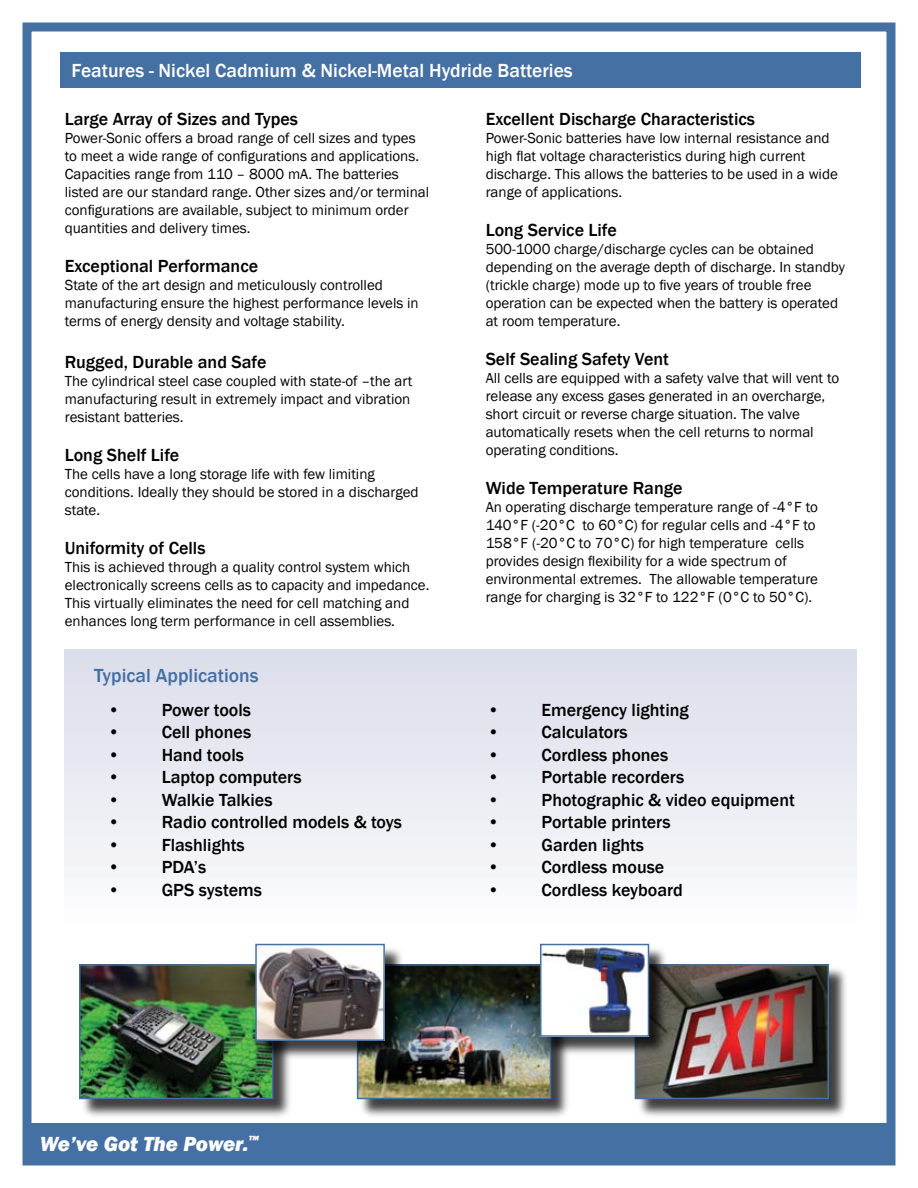
<style>
.page{position:relative;width:918px;height:1188px;background:#fff}
.page>*{position:absolute;margin:0;border:0;box-sizing:border-box;transform-origin:0 0}
.t1{font:italic 800 21px "Franklin Gothic";letter-spacing:-.005em;color:#fff}
.t2{font:500 19.5px "Franklin Gothic";color:#fff}
.t3{font:500 19.5px "Franklin Gothic";color:#4570a3}
.t4{font:500 18px "Franklin Gothic";color:#000}
.t5{font:15px/18px "Franklin Gothic";color:#000}
</style>
<div class="page">
<div style="left:22px;top:22px;width:874px;height:1144px;border:9px solid #4570a3"></div>
<div style="left:27px;top:1123px;width:864px;height:38px;background:#4570a3"></div>
<div style="left:61px;top:53px;width:800px;height:35px;background:#4570a3"></div>
<div style="left:64px;top:649px;width:793px;height:281px;background:linear-gradient(to bottom,#dadde9,#fcfcfd)"></div>
<div style="left:81px;top:966px;width:213px;height:153px;background:#000;opacity:.75"></div>
<img style="left:82px;top:967px;width:188px;height:129px">
<div style="left:79px;top:964px;width:194px;height:135px;border:2px solid #4570a3"></div>
<div style="left:358px;top:966px;width:214px;height:153px;background:#000;opacity:.75"></div>
<img style="left:360px;top:967px;width:188px;height:129px">
<div style="left:357px;top:964px;width:194px;height:135px;border:2px solid #4570a3"></div>
<div style="left:636px;top:966px;width:213px;height:153px;background:#000;opacity:.75"></div>
<img style="left:638px;top:967px;width:188px;height:129px">
<div style="left:635px;top:964px;width:194px;height:135px;border:2px solid #4570a3"></div>
<div style="left:257px;top:945px;width:148px;height:116px;background:#000;opacity:.75"></div>
<img style="left:258px;top:947px;width:124px;height:91px">
<div style="left:255px;top:944px;width:130px;height:97px;border:2px solid #4570a3"></div>
<div style="left:542px;top:945px;width:127px;height:112px;background:#000;opacity:.75"></div>
<img style="left:543px;top:947px;width:103px;height:87px">
<div style="left:540px;top:944px;width:109px;height:93px;border:2px solid #4570a3"></div>
<h2 class="t2" style="left:72px;top:59px;width:503px">Features - Nickel Cadmium &amp; Nickel-Metal Hydride Batteries</h2>
<p class="t4" style="left:65px;top:108px;width:235px">Large Array of Sizes and Types</p>
<p class="t5" style="left:65px;top:128px;width:366px">Power-Sonic offers a broad range of cell sizes and types to meet a wide range of configurations and applications.<br>Capacities range from 110 – 8000 mA. The batteries listed are our standard range. Other sizes and/or terminal configurations are available, subject to minimum order quantities and delivery times.</p>
<p class="t4" style="left:65px;top:255px;width:195px">Exceptional Performance</p>
<p class="t5" style="left:65px;top:275px;width:355px">State of the art design and meticulously controlled manufacturing ensure the highest performance levels in terms of energy density and voltage stability.</p>
<p class="t4" style="left:65px;top:351px;width:203px">Rugged, Durable and Safe</p>
<p class="t5" style="left:65px;top:371px;width:349px">The cylindrical steel case coupled with state-of –the art manufacturing result in extremely impact and vibration resistant batteries.</p>
<p class="t4" style="left:65px;top:444px;width:116px">Long Shelf Life</p>
<p class="t5" style="left:65px;top:464px;width:355px">The cells have a long storage life with few limiting conditions. Ideally they should be stored in a discharged state.</p>
<p class="t4" style="left:65px;top:537px;width:142px">Uniformity of Cells</p>
<p class="t5" style="left:65px;top:557px;width:366px">This is achieved through a quality control system which electronically screens cells as to capacity and impedance.<br>This virtually eliminates the need for cell matching and enhances long term performance in cell assemblies.</p>
<h2 class="t3" style="left:94px;top:664px;width:166px">Typical Applications</h2>
<p class="t4" style="left:108px;top:699px;width:145px">• Power tools</p>
<p class="t4" style="left:108px;top:722px;width:145px">• Cell phones</p>
<p class="t4" style="left:108px;top:744px;width:138px">• Hand tools</p>
<p class="t4" style="left:108px;top:767px;width:195px">• Laptop computers</p>
<p class="t4" style="left:108px;top:789px;width:166px">• Walkie Talkies</p>
<p class="t4" style="left:108px;top:812px;width:296px">• Radio controlled models &amp; toys</p>
<p class="t4" style="left:108px;top:834px;width:139px">• Flashlights</p>
<p class="t4" style="left:108px;top:857px;width:100px">• PDA’s</p>
<p class="t4" style="left:108px;top:879px;width:156px">• GPS systems</p>
<p class="t4" style="left:486px;top:108px;width:271px">Excellent Discharge Characteristics</p>
<p class="t5" style="left:486px;top:128px;width:354px">Power-Sonic batteries have low internal resistance and high flat voltage characteristics during high current discharge. This allows the batteries to be used in a wide range of applications.</p>
<p class="t4" style="left:486px;top:219px;width:133px">Long Service Life</p>
<p class="t5" style="left:486px;top:239px;width:361px">500-1000 charge/discharge cycles can be obtained depending on the average depth of discharge. In standby (trickle charge) mode up to five years of trouble free operation can be expected when the battery is operated at room temperature.</p>
<p class="t4" style="left:486px;top:348px;width:185px">Self Sealing Safety Vent</p>
<p class="t5" style="left:486px;top:368px;width:355px">All cells are equipped with a safety valve that will vent to release any excess gases generated in an overcharge, short circuit or reverse charge situation. The valve automatically resets when the cell returns to normal operating conditions.</p>
<p class="t4" style="left:486px;top:477px;width:198px">Wide Temperature Range</p>
<p class="t5" style="left:486px;top:497px;width:334px">An operating discharge temperature range of -4°F to 140°F (-20°C to 60°C) for regular cells and -4°F to 158°F (-20°C to 70°C) for high temperature cells provides design flexibility for a wide spectrum of environmental extremes. The allowable temperature range for charging is 32°F to 122°F (0°C to 50°C).</p>
<p class="t4" style="left:488px;top:699px;width:203px">• Emergency lighting</p>
<p class="t4" style="left:488px;top:722px;width:142px">• Calculators</p>
<p class="t4" style="left:488px;top:744px;width:182px">• Cordless phones</p>
<p class="t4" style="left:488px;top:767px;width:198px">• Portable recorders</p>
<p class="t4" style="left:488px;top:789px;width:309px">• Photographic &amp; video equipment</p>
<p class="t4" style="left:488px;top:812px;width:185px">• Portable printers</p>
<p class="t4" style="left:488px;top:834px;width:158px">• Garden lights</p>
<p class="t4" style="left:488px;top:857px;width:178px">• Cordless mouse</p>
<p class="t4" style="left:488px;top:879px;width:197px">• Cordless keyboard</p>
<h1 class="t1" style="left:40px;top:1132px;width:220px">We’ve Got The Power.<sup>™</sup></h1>
</div>
